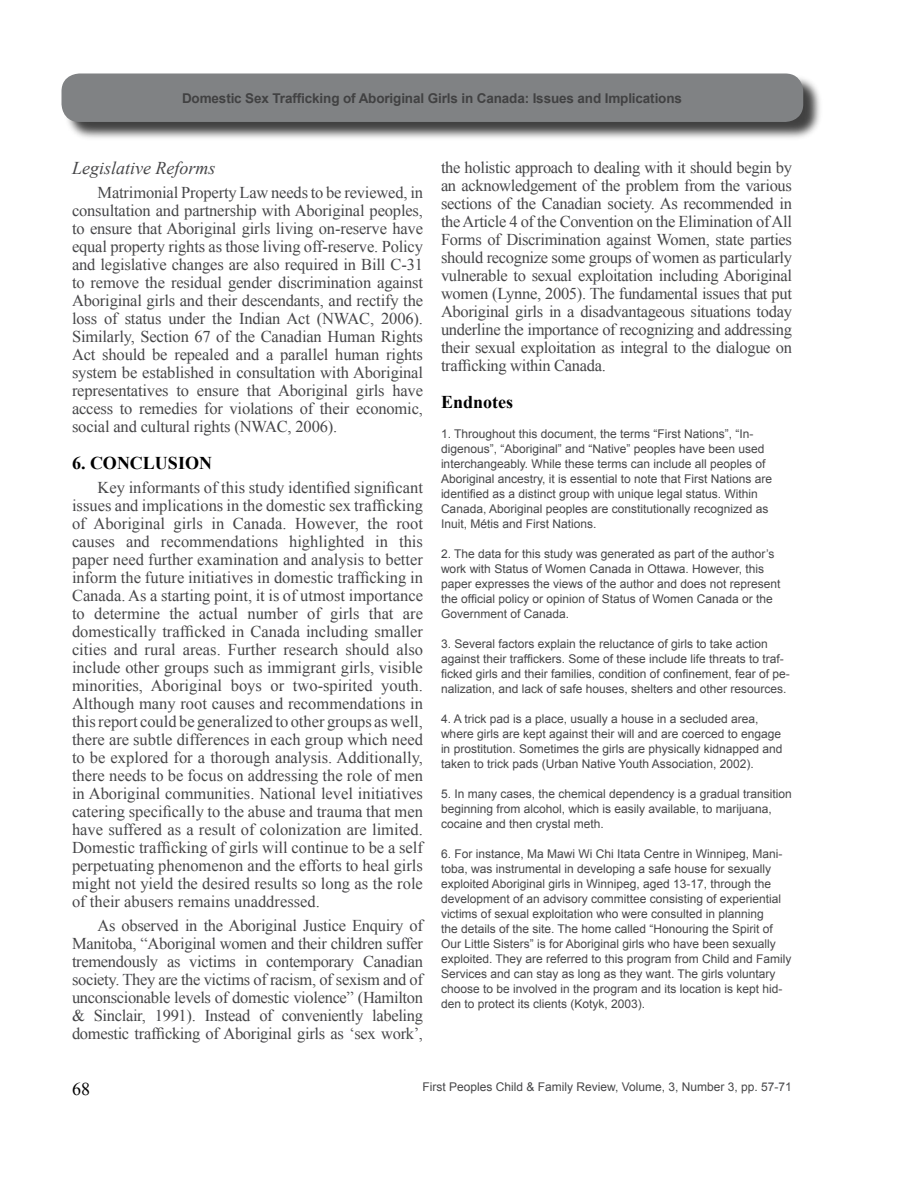
<style>
.page{position:relative;width:918px;height:1188px;background:#fff}
.page>*{position:absolute;margin:0;border:0;box-sizing:border-box;transform-origin:0 0}
.t1{font:700 18px "Times New Roman";color:#000}
.t2{font:italic 18px "Times New Roman";color:#464648}
.t3{font:18px "Times New Roman";color:#000}
.t4{font:16.5px/18px "Times New Roman";letter-spacing:-.02em;color:#464648;text-align:justify}
.t5{font:700 13.5px "Arial";letter-spacing:-.01em;color:#414142}
.t6{font:12px/15px "Arial";color:#464648}
</style>
<div class="page">
<div style="left:63px;top:75px;width:760px;height:67px;background:#000;opacity:.75"></div>
<div style="left:62px;top:73px;width:741px;height:49px;background:#808284;border-radius:18px"></div>
<p class="t5" style="left:182px;top:89px;width:502px">Domestic Sex Trafficking of Aboriginal Girls in Canada: Issues and Implications</p>
<p class="t2" style="left:72px;top:156px;width:145px">Legislative Reforms</p>
<p class="t4" style="left:72px;top:184px;width:353px;text-indent:26px">Matrimonial Property Law needs to be reviewed, in consultation and partnership with Aboriginal peoples, to ensure that Aboriginal girls living on-reserve have equal property rights as those living off-reserve. Policy and legislative changes are also required in Bill C-31 to remove the residual gender discrimination against Aboriginal girls and their descendants, and rectify the loss of status under the Indian Act (NWAC, 2006).<br>Similarly, Section 67 of the Canadian Human Rights Act should be repealed and a parallel human rights system be established in consultation with Aboriginal representatives to ensure that Aboriginal girls have access to remedies for violations of their economic, social and cultural rights (NWAC, 2006).</p>
<p class="t1" style="left:72px;top:451px;width:142px">6. CONCLUSION</p>
<p class="t4" style="left:72px;top:478px;width:353px;text-indent:26px">Key informants of this study identified significant issues and implications in the domestic sex trafficking of Aboriginal girls in Canada. However, the root causes and recommendations highlighted in this paper need further examination and analysis to better inform the future initiatives in domestic trafficking in Canada. As a starting point, it is of utmost importance to determine the actual number of girls that are domestically trafficked in Canada including smaller cities and rural areas. Further research should also include other groups such as immigrant girls, visible minorities, Aboriginal boys or two-spirited youth.<br>Although many root causes and recommendations in this report could be generalized to other groups as well, there are subtle differences in each group which need to be explored for a thorough analysis. Additionally, there needs to be focus on addressing the role of men in Aboriginal communities. National level initiatives catering specifically to the abuse and trauma that men have suffered as a result of colonization are limited.<br>Domestic trafficking of girls will continue to be a self perpetuating phenomenon and the efforts to heal girls might not yield the desired results so long as the role of their abusers remains unaddressed.</p>
<p class="t4" style="left:72px;top:916px;width:353px;text-indent:26px">As observed in the Aboriginal Justice Enquiry of Manitoba, “Aboriginal women and their children suffer tremendously as victims in contemporary Canadian society. They are the victims of racism, of sexism and of unconscionable levels of domestic violence” (Hamilton &amp; Sinclair, 1991). Instead of conveniently labeling domestic trafficking of Aboriginal girls as ‘sex work’,</p>
<p class="t4" style="left:441px;top:159px;width:353px">the holistic approach to dealing with it should begin by an acknowledgement of the problem from the various sections of the Canadian society. As recommended in the Article 4 of the Convention on the Elimination of All Forms of Discrimination against Women, state parties should recognize some groups of women as particularly vulnerable to sexual exploitation including Aboriginal women (Lynne, 2005). The fundamental issues that put Aboriginal girls in a disadvantageous situations today underline the importance of recognizing and addressing their sexual exploitation as integral to the dialogue on trafficking within Canada.</p>
<p class="t1" style="left:441px;top:390px;width:74px">Endnotes</p>
<p class="t6" style="left:441px;top:426px;width:333px">1. Throughout this document, the terms “First Nations”, “In&shy;digenous”, “Aboriginal” and “Native” peoples have been used interchangeably. While these terms can include all peoples of Aboriginal ancestry, it is essential to note that First Nations are identified as a distinct group with unique legal status. Within Canada, Aboriginal peoples are constitutionally recognized as Inuit, Métis and First Nations.</p>
<p class="t6" style="left:441px;top:546px;width:341px">2. The data for this study was generated as part of the author’s work with Status of Women Canada in Ottawa. However, this paper expresses the views of the author and does not represent the official policy or opinion of Status of Women Canada or the Government of Canada.</p>
<p class="t6" style="left:441px;top:636px;width:350px">3. Several factors explain the reluctance of girls to take action against their traffickers. Some of these include life threats to traf&shy;ficked girls and their families, condition of confinement, fear of pe&shy;nalization, and lack of safe houses, shelters and other resources.</p>
<p class="t6" style="left:441px;top:711px;width:343px">4. A trick pad is a place, usually a house in a secluded area, where girls are kept against their will and are coerced to engage in prostitution. Sometimes the girls are physically kidnapped and taken to trick pads (Urban Native Youth Association, 2002).</p>
<p class="t6" style="left:441px;top:786px;width:352px">5. In many cases, the chemical dependency is a gradual transition beginning from alcohol, which is easily available, to marijuana, cocaine and then crystal meth.</p>
<p class="t6" style="left:441px;top:846px;width:352px">6. For instance, Ma Mawi Wi Chi Itata Centre in Winnipeg, Mani&shy;toba, was instrumental in developing a safe house for sexually exploited Aboriginal girls in Winnipeg, aged 13-17, through the development of an advisory committee consisting of experiential victims of sexual exploitation who were consulted in planning<br>the details of the site. The home called “Honouring the Spirit of Our Little Sisters” is for Aboriginal girls who have been sexually exploited. They are referred to this program from Child and Family Services and can stay as long as they want. The girls voluntary choose to be involved in the program and its location is kept hid&shy;den to protect its clients (Kotyk, 2003).</p>
<p class="t3" style="left:72px;top:1077px;width:19px">68</p>
<p class="t6" style="left:423px;top:1080px;width:371px">First Peoples Child &amp; Family Review, Volume, 3, Number 3, pp. 57-71</p>
</div>
